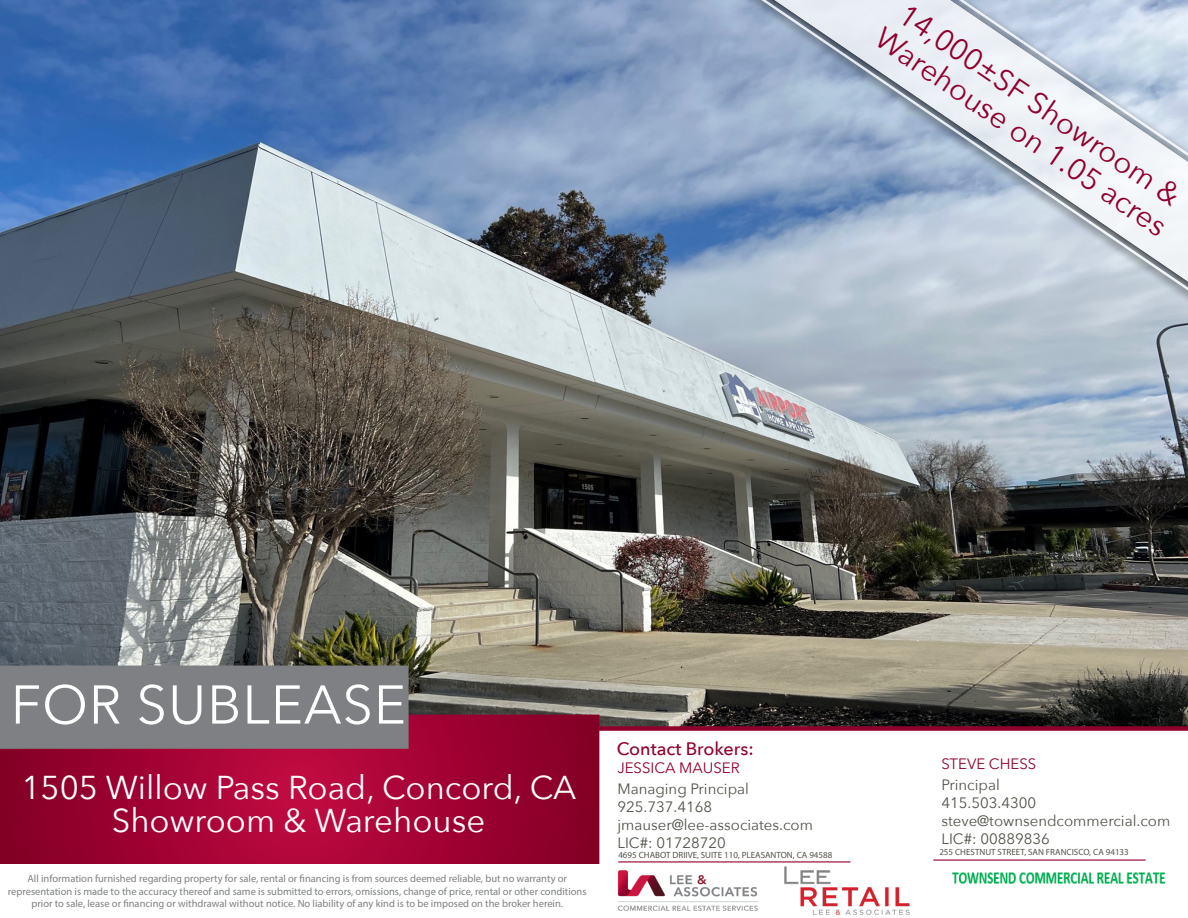
<style>
.page{position:relative;width:1188px;height:918px;background:#fff}
.page>*{position:absolute;margin:0;border:0;box-sizing:border-box;transform-origin:0 0}
.t1{font:54px "Avenir Next";letter-spacing:.015em;color:#fff}
.t2{font:33px/32.7px "Avenir Next";color:#fff;text-align:center}
.t3{font:30px/32.8px "Avenir Next";color:#91002c}
.t4{font:500 18px "Avenir Next";color:#91002c}
.t5{font:15px/18px "Avenir Next";color:#54534a}
.t6{font:15px "Avenir Next";color:#91002c}
.t7{font:10.5px/12.6px "Myriad Pro";color:#7e8083;text-align:center}
.t8{font:9px "Myriad Pro";color:#54534a}
</style>
<div class="page">
<img style="left:0;top:0;width:1188px;height:726px">
<div style="left:0;top:726px;width:1188px;height:5px;background:#91002c"></div>
<svg style="left:3px;top:718px;width:593px;height:143px;background:#9f0232"></svg>
<div style="left:0;top:666px;width:409px;height:83px;background:#7e8083"></div>
<img style="left:617px;top:861px;width:293px;height:54px">
<hr style="left:933px;top:860px;width:213px;height:1px;background:#91002c">
<img style="left:952px;top:872px;width:214px;height:12px">
<svg style="left:735px;top:358px;width:453px;height:16px;background:#a9b7c4"></svg>
<svg style="left:729px;top:0;width:459px;height:358px;background:#a0b2c7"></svg>
<svg style="left:736px;top:0;width:452px;height:351px;background:#bccada"></svg>
<h3 class="t3" style="left:906px;top:-7px;width:347px;rotate:34deg">14,000±SF Showroom &amp;<br>Warehouse on 1.05 acres</h3>
<h1 class="t1" style="left:11px;top:659px;width:397px">FOR SUBLEASE</h1>
<h2 class="t2" style="left:21px;top:770px;width:556px">1505 Willow Pass Road, Concord, CA<br>Showroom &amp; Warehouse</h2>
<p class="t7" style="left:8px;top:872px;width:580px">All information furnished regarding property for sale, rental or financing is from sources deemed reliable, but no warranty or representation is made to the accuracy thereof and same is submitted to errors, omissions, change of price, rental or other conditions prior to sale, lease or financing or withdrawal without notice. No liability of any kind is to be imposed on the broker herein.</p>
<h3 class="t4" style="left:617px;top:734px;width:139px">Contact Brokers:</h3>
<h3 class="t6" style="left:617px;top:755px;width:124px">JESSICA MAUSER</h3>
<h3 class="t5" style="left:617px;top:779px;width:197px">Managing Principal<br>925.737.4168 jmauser@lee-associates.com<br>LIC#: 01728720</h3>
<p class="t8" style="left:618px;top:849px;width:216px">4695 CHABOT DRIIVE, SUITE 110, PLEASANTON, CA 94588</p>
<h3 class="t6" style="left:941px;top:751px;width:96px">STEVE CHESS</h3>
<h3 class="t5" style="left:941px;top:775px;width:230px">Principal<br>415.503.4300 steve@townsendcommercial.com<br>LIC#: 00889836</h3>
<p class="t8" style="left:939px;top:846px;width:191px">255 CHESTNUT STREET, SAN FRANCISCO, CA 94133</p>
</div>
